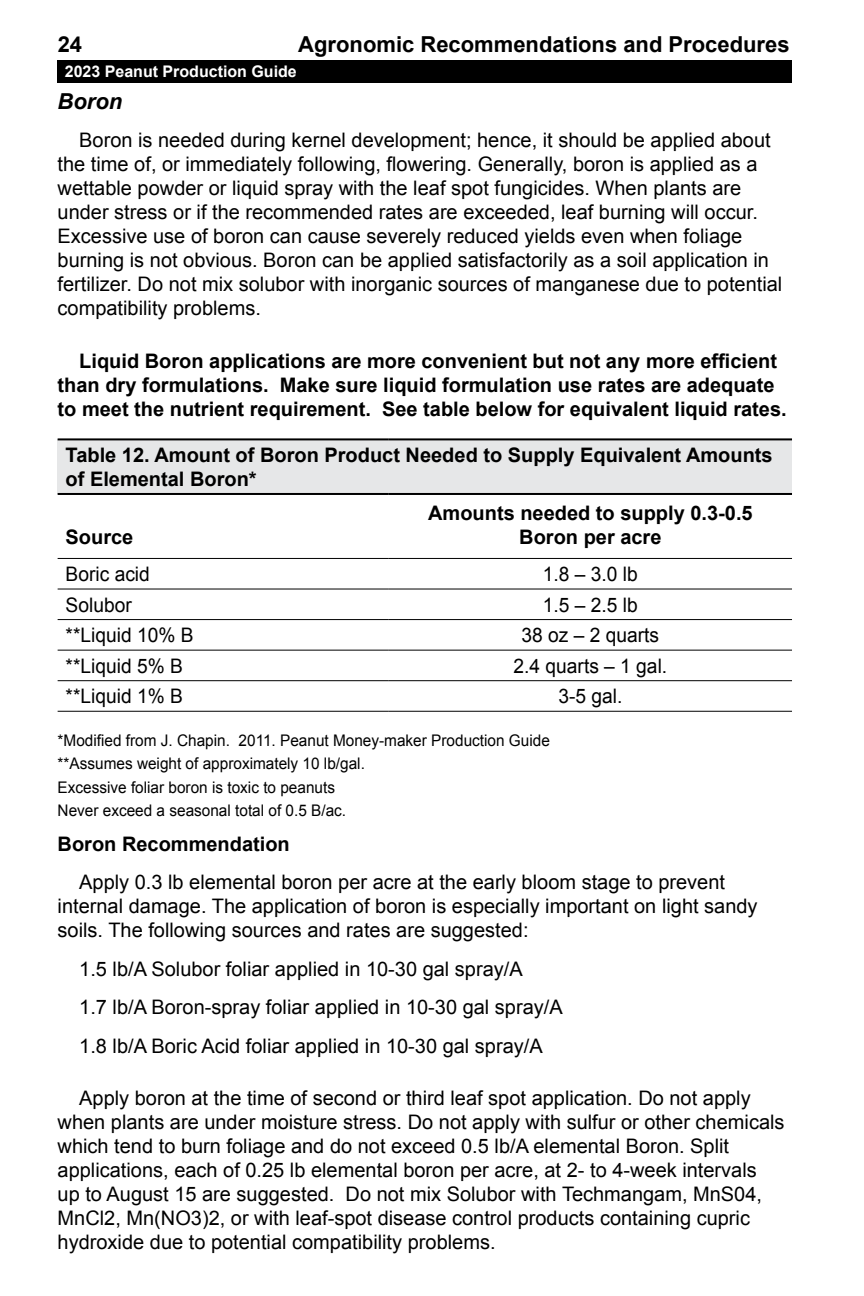
<style>
.page{position:relative;width:864px;height:1296px;background:#fff}
.page>*{position:absolute;margin:0;border:0;box-sizing:border-box;transform-origin:0 0}
.t1{font:700 22px "Arial";color:#000}
.Header_3{font:italic 700 22px "Arial";color:#000}
.Body_Text{font:20px/24px "Arial";color:#000}
.Body_Text-2{font:700 20px/24px "Arial";color:#000}
.Table_Text{font:20px "Arial";color:#000;scale:.96 1}
.Table_Header{font:700 20px/24px "Arial";color:#000}
.Header_4{font:700 20px "Arial";color:#000}
.Table_footer{font:16px "Arial";color:#000;scale:.96 1}
.t2{font:700 16px "Arial";color:#fff}
</style>
<div class="page">
<div style="left:58px;top:60px;width:734px;height:22px;background:#000"></div>
<div style="left:58px;top:439px;width:734px;height:55px;background:#e6e7e8"></div>
<hr style="left:58px;top:438px;width:331px;height:2px;background:#000">
<hr style="left:389px;top:438px;width:403px;height:2px;background:#000">
<hr style="left:58px;top:493px;width:331px;height:2px;background:#000">
<hr style="left:389px;top:493px;width:403px;height:2px;background:#000">
<hr style="left:58px;top:558px;width:331px;height:1px;background:#000">
<hr style="left:389px;top:558px;width:403px;height:1px;background:#000">
<hr style="left:58px;top:589px;width:331px;height:1px;background:#000">
<hr style="left:389px;top:589px;width:403px;height:1px;background:#000">
<hr style="left:58px;top:619px;width:331px;height:1px;background:#000">
<hr style="left:389px;top:619px;width:403px;height:1px;background:#000">
<hr style="left:58px;top:650px;width:331px;height:1px;background:#000">
<hr style="left:389px;top:650px;width:403px;height:1px;background:#000">
<hr style="left:58px;top:680px;width:331px;height:1px;background:#000">
<hr style="left:389px;top:680px;width:403px;height:1px;background:#000">
<hr style="left:58px;top:711px;width:331px;height:1px;background:#000">
<hr style="left:389px;top:711px;width:403px;height:1px;background:#000">
<p class="t1" style="left:58px;top:30px;width:26px">24</p>
<p class="t1" style="left:298px;top:30px;width:493px">Agronomic Recommendations and Procedures</p>
<p class="t2" style="left:65px;top:61px;width:234px">2023 Peanut Production Guide</p>
<p class="Header_3" style="left:58px;top:87px;width:66px">Boron</p>
<p class="Body_Text" style="left:58px;top:128px;width:726px;text-indent:22px">Boron is needed during kernel development; hence, it should be applied about the time of, or immediately following, flowering. Generally, boron is applied as a wettable powder or liquid spray with the leaf spot fungicides. When plants are under stress or if the recommended rates are exceeded, leaf burning will occur.<br>Excessive use of boron can cause severely reduced yields even when foliage burning is not obvious. Boron can be applied satisfactorily as a soil application in fertilizer. Do not mix solubor with inorganic sources of manganese due to potential compatibility problems.</p>
<p class="Body_Text-2" style="left:58px;top:350px;width:731px;text-indent:22px">Liquid Boron applications are more convenient but not any more efficient than dry formulations. Make sure liquid formulation use rates are adequate to meet the nutrient requirement. See table below for equivalent liquid rates.</p>
<p class="Table_Header" style="left:66px;top:444px;width:709px">Table 12. Amount of Boron Product Needed to Supply Equivalent Amounts of Elemental Boron*</p>
<p class="Body_Text-2" style="left:66px;top:526px;width:69px">Source</p>
<p class="Body_Text-2" style="left:428px;top:502px;width:326px;text-align:center">Amounts needed to supply 0.3-0.5<br>Boron per acre</p>
<p class="Table_Text" style="left:66px;top:561px;width:89px">Boric acid</p>
<p class="Table_Text" style="left:543px;top:561px;width:100px">1.8 – 3.0 lb</p>
<p class="Table_Text" style="left:66px;top:591px;width:70px">Solubor</p>
<p class="Table_Text" style="left:543px;top:591px;width:100px">1.5 – 2.5 lb</p>
<p class="Table_Text" style="left:66px;top:622px;width:135px">**Liquid 10% B</p>
<p class="Table_Text" style="left:522px;top:622px;width:145px">38 oz – 2 quarts</p>
<p class="Table_Text" style="left:66px;top:653px;width:124px">**Liquid 5% B</p>
<p class="Table_Text" style="left:514px;top:653px;width:162px">2.4 quarts – 1 gal.</p>
<p class="Table_Text" style="left:66px;top:683px;width:124px">**Liquid 1% B</p>
<p class="Table_Text" style="left:558px;top:683px;width:68px">3-5 gal.</p>
<p class="Table_footer" style="left:58px;top:730px;width:514px">*Modified from J. Chapin. 2011. Peanut Money-maker Production Guide</p>
<p class="Table_footer" style="left:58px;top:753px;width:322px">**Assumes weight of approximately 10 lb/gal.</p>
<p class="Table_footer" style="left:58px;top:776px;width:291px">Excessive foliar boron is toxic to peanuts</p>
<p class="Table_footer" style="left:58px;top:800px;width:302px">Never exceed a seasonal total of 0.5 B/ac.</p>
<p class="Header_4" style="left:58px;top:831px;width:234px">Boron Recommendation</p>
<p class="Body_Text" style="left:58px;top:871px;width:701px;text-indent:22px">Apply 0.3 lb elemental boron per acre at the early bloom stage to prevent internal damage. The application of boron is especially important on light sandy soils. The following sources and rates are suggested:</p>
<p class="Body_Text" style="left:79px;top:957px;width:445px">1.5 lb/A Solubor foliar applied in 10-30 gal spray/A</p>
<p class="Body_Text" style="left:79px;top:995px;width:485px">1.7 lb/A Boron-spray foliar applied in 10-30 gal spray/A</p>
<p class="Body_Text" style="left:79px;top:1034px;width:465px">1.8 lb/A Boric Acid foliar applied in 10-30 gal spray/A</p>
<p class="Body_Text" style="left:58px;top:1087px;width:728px;text-indent:22px">Apply boron at the time of second or third leaf spot application. Do not apply when plants are under moisture stress. Do not apply with sulfur or other chemicals which tend to burn foliage and do not exceed 0.5 lb/A elemental Boron. Split applications, each of 0.25 lb elemental boron per acre, at 2- to 4-week intervals<br>up to August 15 are suggested. Do not mix Solubor with Techmangam, MnS04, MnCl2, Mn(NO3)2, or with leaf-spot disease control products containing cupric hydroxide due to potential compatibility problems.</p>
</div>
